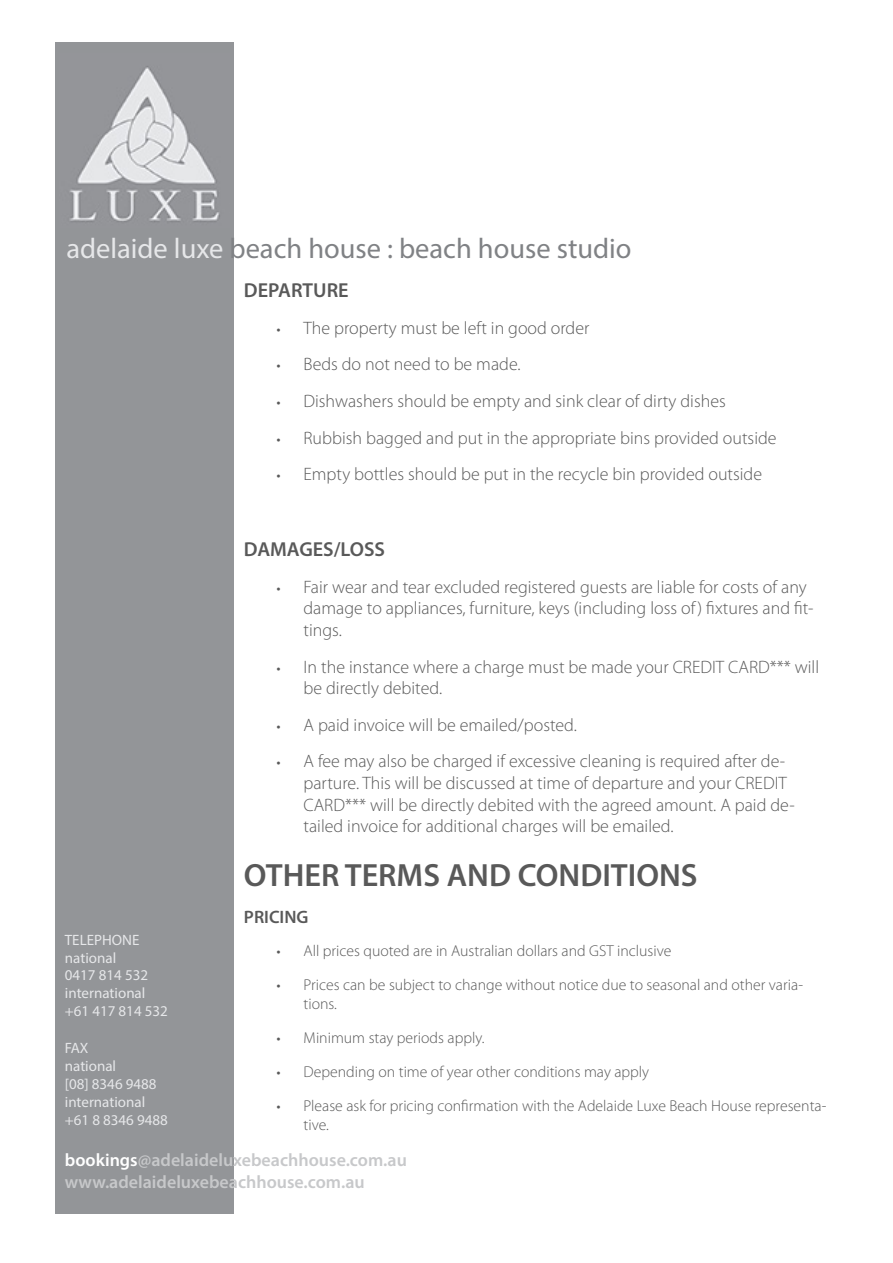
<style>
.page{position:relative;width:893px;height:1263px;background:#fff}
.page>*{position:absolute;margin:0;border:0;box-sizing:border-box;transform-origin:0 0}
.t1{font:600 32.25px "Myriad Pro";color:#595959}
.t2{font:28.5px "Myriad Pro";color:#808285}
.t3{font:600 20.25px "Myriad Pro";color:#595959}
.t4{font:300 18px/21.6px "Myriad Pro";color:#595959}
.t5{font:600 18px/21.6px "Myriad Pro";color:#c7c8ca}
.t6{font:600 18px "Myriad Pro";color:#595959}
.t7{font:300 15.75px/18.9px "Myriad Pro";color:#595959}
.t8{font:15px/17.9px "Myriad Pro";color:#e6e7e9}
.s1{color:#e6e7e9}
.s2{font-family:"Times New Roman";font-weight:400;font-size:12px}
.s3{color:#fff}
</style>
<div class="page">
<div style="left:55px;top:43px;width:179px;height:1171px;background:#939598"></div>
<img style="left:69px;top:66px;width:151px;height:156px">
<h2 class="t2" style="left:66px;top:231px;width:567px"><span class="s1">adelaide luxe</span> beach house : beach house studio</h2>
<p class="t3" style="left:244px;top:278px;width:106px">DEPARTURE</p>
<p class="t4" style="left:277px;top:317px;width:314px"><span class="s2">•</span> The property must be left in good order</p>
<p class="t4" style="left:277px;top:353px;width:246px"><span class="s2">•</span> Beds do not need to be made.</p>
<p class="t4" style="left:277px;top:390px;width:451px"><span class="s2">•</span> Dishwashers should be empty and sink clear of dirty dishes</p>
<p class="t4" style="left:277px;top:427px;width:502px"><span class="s2">•</span> Rubbish bagged and put in the appropriate bins provided outside</p>
<p class="t4" style="left:277px;top:463px;width:487px"><span class="s2">•</span> Empty bottles should be put in the recycle bin provided outside</p>
<p class="t3" style="left:244px;top:536px;width:143px">DAMAGES/LOSS</p>
<p class="t4" style="left:304px;top:576px;width:512px;text-indent:-27px"><span class="s2">•</span> Fair wear and tear excluded registered guests are liable for costs of any damage to appliances, furniture, keys (including loss of ) fixtures and fit&shy;tings.</p>
<p class="t4" style="left:304px;top:656px;width:517px;text-indent:-27px"><span class="s2">•</span> In the instance where a charge must be made your CREDIT CARD*** will be directly debited.</p>
<p class="t4" style="left:277px;top:714px;width:302px"><span class="s2">•</span> A paid invoice will be emailed/posted.</p>
<p class="t4" style="left:304px;top:750px;width:493px;text-indent:-27px"><span class="s2">•</span> A fee may also be charged if excessive cleaning is required after de&shy;parture. This will be discussed at time of departure and your CREDIT CARD*** will be directly debited with the agreed amount. A paid de&shy;tailed invoice for additional charges will be emailed.</p>
<p class="t1" style="left:244px;top:854px;width:455px">OTHER TERMS AND CONDITIONS</p>
<p class="t6" style="left:244px;top:905px;width:66px">PRICING</p>
<p class="t7" style="left:277px;top:941px;width:396px"><span class="s2">•</span> All prices quoted are in Australian dollars and GST inclusive</p>
<p class="t7" style="left:304px;top:975px;width:501px;text-indent:-27px"><span class="s2">•</span> Prices can be subject to change without notice due to seasonal and other varia&shy;tions.</p>
<p class="t7" style="left:277px;top:1028px;width:209px"><span class="s2">•</span> Minimum stay periods apply.</p>
<p class="t7" style="left:277px;top:1062px;width:374px"><span class="s2">•</span> Depending on time of year other conditions may apply</p>
<p class="t7" style="left:304px;top:1096px;width:524px;text-indent:-27px"><span class="s2">•</span> Please ask for pricing confirmation with the Adelaide Luxe Beach House representa&shy;tive.</p>
<p class="t8" style="left:65px;top:930px;width:105px">TELEPHONE national<br>0417 814 532 international +61 417 814 532</p>
<p class="t8" style="left:65px;top:1038px;width:105px">FAX<br>national<br>[08] 8346 9488 international +61 8 8346 9488</p>
<p class="t5" style="left:65px;top:1149px;width:344px"><span class="s3">bookings</span>@adelaideluxebeachhouse.com.au www.adelaideluxebeachhouse.com.au</p>
</div>
